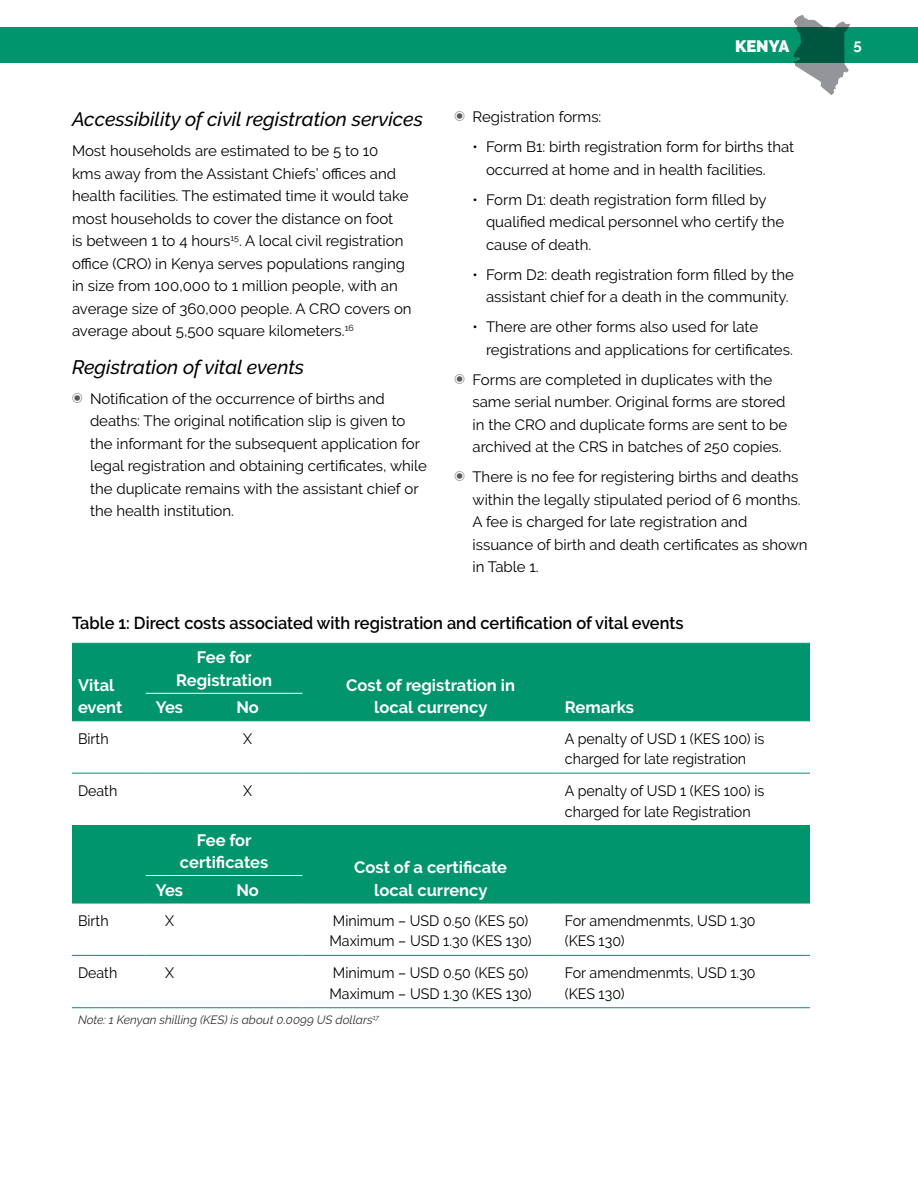
<style>
.page{position:relative;width:918px;height:1188px;background:#fff}
.page>*{position:absolute;margin:0;border:0;box-sizing:border-box;transform-origin:0 0}
.t1{font:italic 500 19.5px "Raleway";color:#000}
.Caption_table{font:600 17.25px "Raleway";color:#000;scale:.95 1}
.T1{font:700 16.5px/22.5px "Raleway";color:#fff;text-align:center}
.t2{font:900 16.5px "Raleway";color:#fff}
.P_less_space_b4{font:15px/22.5px "Raleway";color:#000}
.T2{font:15px/20.2px "Raleway";color:#000;scale:.95 1}
.t3{font:700 15px "Raleway";color:#fff}
.source{font:italic 12px "Raleway";color:#333}
.s1{font-family:"Carta";color:#58595b}
</style>
<div class="page">
<svg style="left:794px;top:15px;width:57px;height:80px"></svg>
<div style="left:0;top:27px;width:918px;height:36px;background:#00956d"></div>
<svg style="left:72px;top:644px;width:738px;height:259px;fill:#00956d"></svg>
<hr style="left:72px;top:773px;width:74px;height:1px;background:#00956d">
<hr style="left:146px;top:773px;width:47px;height:1px;background:#00956d">
<hr style="left:193px;top:773px;width:109px;height:1px;background:#00956d">
<hr style="left:302px;top:773px;width:257px;height:1px;background:#00956d">
<hr style="left:559px;top:773px;width:251px;height:1px;background:#00956d">
<hr style="left:72px;top:955px;width:74px;height:1px;background:#00956d">
<hr style="left:146px;top:955px;width:47px;height:1px;background:#00956d">
<hr style="left:193px;top:955px;width:109px;height:1px;background:#00956d">
<hr style="left:302px;top:955px;width:257px;height:1px;background:#00956d">
<hr style="left:559px;top:955px;width:251px;height:1px;background:#00956d">
<hr style="left:72px;top:1007px;width:74px;height:1px;background:#00956d">
<hr style="left:146px;top:1007px;width:47px;height:1px;background:#00956d">
<hr style="left:193px;top:1007px;width:109px;height:1px;background:#00956d">
<hr style="left:302px;top:1007px;width:257px;height:1px;background:#00956d">
<hr style="left:559px;top:1007px;width:251px;height:1px;background:#00956d">
<hr style="left:72px;top:643px;width:74px;height:1px;background:#00956d">
<hr style="left:146px;top:643px;width:47px;height:1px;background:#00956d">
<hr style="left:193px;top:643px;width:109px;height:1px;background:#00956d">
<hr style="left:302px;top:643px;width:257px;height:1px;background:#00956d">
<hr style="left:559px;top:643px;width:251px;height:1px;background:#00956d">
<hr style="left:72px;top:720px;width:74px;height:1px;background:#00956d">
<hr style="left:146px;top:720px;width:47px;height:1px;background:#00956d">
<hr style="left:193px;top:720px;width:109px;height:1px;background:#00956d">
<hr style="left:302px;top:720px;width:257px;height:1px;background:#00956d">
<hr style="left:559px;top:720px;width:251px;height:1px;background:#00956d">
<hr style="left:72px;top:825px;width:74px;height:1px;background:#00956d">
<hr style="left:146px;top:825px;width:47px;height:1px;background:#00956d">
<hr style="left:193px;top:825px;width:109px;height:1px;background:#00956d">
<hr style="left:302px;top:825px;width:257px;height:1px;background:#00956d">
<hr style="left:559px;top:825px;width:251px;height:1px;background:#00956d">
<hr style="left:72px;top:903px;width:74px;height:1px;background:#00956d">
<hr style="left:146px;top:903px;width:47px;height:1px;background:#00956d">
<hr style="left:193px;top:903px;width:109px;height:1px;background:#00956d">
<hr style="left:302px;top:903px;width:257px;height:1px;background:#00956d">
<hr style="left:559px;top:903px;width:251px;height:1px;background:#00956d">
<hr style="left:146px;top:693px;width:47px;height:1px;background:#fff">
<hr style="left:193px;top:693px;width:109px;height:1px;background:#fff">
<hr style="left:146px;top:875px;width:47px;height:1px;background:#fff">
<hr style="left:193px;top:875px;width:109px;height:1px;background:#fff">
<h4 class="t1" style="left:72px;top:108px;width:352px">Accessibility of civil registration services</h4>
<p class="P_less_space_b4" style="left:72px;top:140px;width:341px">Most households are estimated to be 5 to 10<br>kms away from the Assistant Chiefs’ offices and health facilities. The estimated time it would take most households to cover the distance on foot<br>is between 1 to 4 hours<sup>15</sup>. A local civil registration office (CRO) in Kenya serves populations ranging in size from 100,000 to 1 million people, with an average size of 360,000 people. A CRO covers on average about 5,500 square kilometers.<sup>16</sup></p>
<h4 class="t1" style="left:72px;top:356px;width:234px">Registration of vital events</h4>
<p class="P_less_space_b4" style="left:90px;top:387px;width:339px;text-indent:-18px"><span class="s1">T</span> Notification of the occurrence of births and deaths: The original notification slip is given to the informant for the subsequent application for legal registration and obtaining certificates, while the duplicate remains with the assistant chief or the health institution.</p>
<p class="t2" style="left:735px;top:36px;width:56px">KENYA</p>
<p class="t3" style="left:854px;top:36px;width:10px">5</p>
<p class="P_less_space_b4" style="left:454px;top:106px;width:148px"><span class="s1">T</span> Registration forms:</p>
<p class="P_less_space_b4" style="left:486px;top:136px;width:310px;text-indent:-14px">• Form B1: birth registration form for births that occurred at home and in health facilities.</p>
<p class="P_less_space_b4" style="left:486px;top:188px;width:300px;text-indent:-14px">• Form D1: death registration form filled by qualified medical personnel who certify the cause of death.</p>
<p class="P_less_space_b4" style="left:472px;top:263px;width:323px;text-align:center">• Form D2: death registration form filled by the assistant chief for a death in the community.</p>
<p class="P_less_space_b4" style="left:486px;top:316px;width:308px;text-indent:-14px">• There are other forms also used for late registrations and applications for certificates.</p>
<p class="P_less_space_b4" style="left:472px;top:368px;width:316px;text-indent:-18px"><span class="s1">T</span> Forms are completed in duplicates with the same serial number. Original forms are stored in the CRO and duplicate forms are sent to be archived at the CRS in batches of 250 copies.</p>
<p class="P_less_space_b4" style="left:472px;top:466px;width:337px;text-indent:-18px"><span class="s1">T</span> There is no fee for registering births and deaths within the legally stipulated period of 6 months.<br>A fee is charged for late registration and issuance of birth and death certificates as shown in Table 1.</p>
<p class="Caption_table" style="left:72px;top:613px;width:645px">Table 1: Direct costs associated with registration and certification of vital events</p>
<p class="T1" style="left:78px;top:674px;width:46px;text-align:left">Vital event</p>
<p class="T1" style="left:176px;top:646px;width:97px">Fee for<br>Registration</p>
<p class="T1" style="left:346px;top:674px;width:170px">Cost of registration in</p>
<p class="T1" style="left:156px;top:696px;width:29px">Yes</p>
<p class="T1" style="left:236px;top:696px;width:24px">No</p>
<p class="T1" style="left:374px;top:696px;width:115px">local currency</p>
<p class="T1" style="left:565px;top:696px;width:71px">Remarks</p>
<p class="T2" style="left:78px;top:728px;width:34px">Birth</p>
<p class="T2" style="left:243px;top:728px;width:11px">X</p>
<p class="T2" style="left:565px;top:728px;width:212px">A penalty of USD 1 (KES 100) is charged for late registration</p>
<p class="T2" style="left:78px;top:781px;width:43px">Death</p>
<p class="T2" style="left:243px;top:781px;width:11px">X</p>
<p class="T2" style="left:565px;top:781px;width:212px">A penalty of USD 1 (KES 100) is charged for late Registration</p>
<p class="T1" style="left:180px;top:829px;width:90px">Fee for certificates</p>
<p class="T1" style="left:354px;top:856px;width:154px">Cost of a certificate</p>
<p class="T1" style="left:156px;top:879px;width:29px">Yes</p>
<p class="T1" style="left:236px;top:879px;width:24px">No</p>
<p class="T1" style="left:374px;top:879px;width:115px">local currency</p>
<p class="T2" style="left:78px;top:911px;width:34px">Birth</p>
<p class="T2" style="left:165px;top:911px;width:11px">X</p>
<p class="T2" style="left:330px;top:911px;width:214px">Minimum – USD 0.50 (KES 50)<br>Maximum – USD 1.30 (KES 130)</p>
<p class="T2" style="left:565px;top:911px;width:202px">For amendmenmts, USD 1.30 (KES 130)</p>
<p class="T2" style="left:78px;top:963px;width:43px">Death</p>
<p class="T2" style="left:165px;top:963px;width:11px">X</p>
<p class="T2" style="left:330px;top:963px;width:214px">Minimum – USD 0.50 (KES 50)<br>Maximum – USD 1.30 (KES 130)</p>
<p class="T2" style="left:565px;top:963px;width:202px">For amendmenmts, USD 1.30 (KES 130)</p>
<p class="source" style="left:78px;top:1012px;width:303px">Note: 1 Kenyan shilling (KES) is about 0.0099 US dollars<sup>17</sup></p>
</div>
